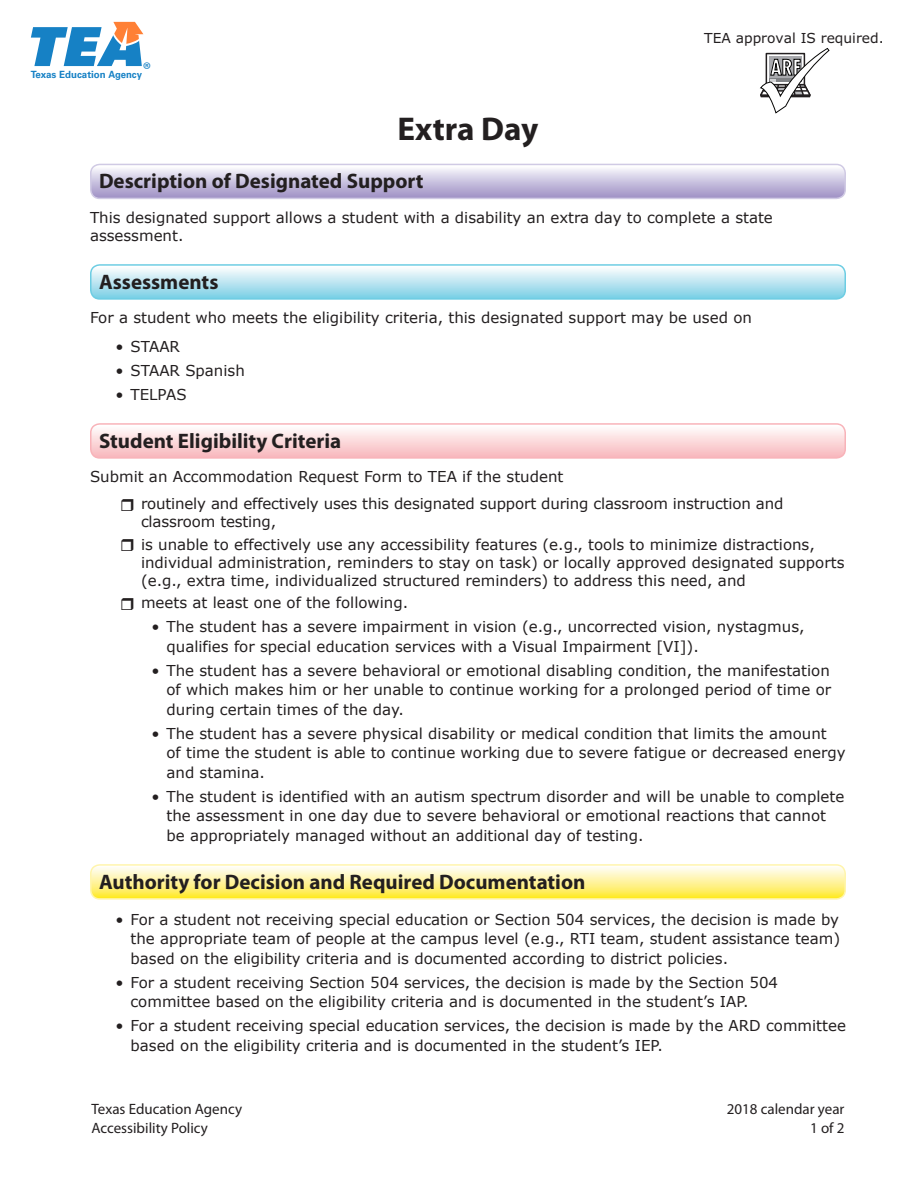
<style>
.page{position:relative;width:918px;height:1188px;background:#fff}
.page>*{position:absolute;margin:0;border:0;box-sizing:border-box;transform-origin:0 0}
.H1_Section_Heading{font:700 33px "Myriad Pro";color:#231f20}
.t1{font:700 21px "Myriad Pro";color:#231f20}
.t2{font:700 condensed 21px "Futura";color:#fff}
.Main_Body_Text{font:15px/19.5px "Verdana";color:#231f20}
.t3{font:15px "Myriad Pro";color:#231f20}
.t4{font:13.8px "Verdana";color:#231f20}
.t5{font:700 9.9px "Univers";color:#1681c5}
</style>
<div class="page">
<svg style="left:91px;top:164px;width:753px;height:33px;background:#ccc5e1"></svg>
<div style="left:90px;top:164px;width:756px;height:35px;border:2px solid #d0cae4;border-radius:9px"></div>
<svg style="left:93px;top:267px;width:750px;height:30px;background:#bee6f1"></svg>
<div style="left:90px;top:264px;width:756px;height:36px;border:2px solid #6dcde3;border-radius:9px"></div>
<svg style="left:93px;top:426px;width:750px;height:30px"></svg>
<div style="left:90px;top:423px;width:756px;height:36px;border:2px solid #f8b3b9;border-radius:9px"></div>
<svg style="left:93px;top:867px;width:750px;height:30px;background:#fef399"></svg>
<div style="left:90px;top:864px;width:756px;height:36px;border:2px solid #fff5ac;border-radius:9px"></div>
<svg style="left:31px;top:22px;width:112px;height:44px"></svg>
<svg style="left:760px;top:48px;width:70px;height:66px"></svg>
<p class="t5" style="left:31px;top:69px;width:122px">Texas Education Agency<sup>®</sup></p>
<p class="t4" style="left:704px;top:29px;width:181px">TEA approval IS required.</p>
<p class="t2" style="left:771px;top:54px;width:32px">ARF</p>
<h1 class="H1_Section_Heading" style="left:398px;top:111px;width:142px">Extra Day</h1>
<p class="t1" style="left:99px;top:170px;width:326px">Description of Designated Support</p>
<p class="Main_Body_Text" style="left:90px;top:208px;width:684px;line-height:18px">This designated support allows a student with a disability an extra day to complete a state assessment.</p>
<p class="t1" style="left:99px;top:270px;width:121px">Assessments</p>
<p class="Main_Body_Text" style="left:90px;top:308px;width:663px">For a student who meets the eligibility criteria, this designated support may be used on</p>
<p class="Main_Body_Text" style="left:116px;top:336px;width:66px">• STAAR</p>
<p class="Main_Body_Text" style="left:116px;top:360px;width:131px">• STAAR Spanish</p>
<p class="Main_Body_Text" style="left:116px;top:384px;width:73px">• TELPAS</p>
<p class="t1" style="left:99px;top:429px;width:244px">Student Eligibility Criteria</p>
<p class="Main_Body_Text" style="left:90px;top:467px;width:475px">Submit an Accommodation Request Form to TEA if the student</p>
<p class="Main_Body_Text" style="left:141px;top:495px;width:644px;line-height:18px">routinely and effectively uses this designated support during classroom instruction and classroom testing,</p>
<p class="Main_Body_Text" style="left:141px;top:535px;width:705px;line-height:18px">is unable to effectively use any accessibility features (e.g., tools to minimize distractions, individual administration, reminders to stay on task) or locally approved designated supports (e.g., extra time, individualized structured reminders) to address this need, and</p>
<p class="Main_Body_Text" style="left:141px;top:593px;width:269px">meets at least one of the following.</p>
<p class="Main_Body_Text" style="left:166px;top:617px;width:640px;text-indent:-15px">• The student has a severe impairment in vision (e.g., uncorrected vision, nystagmus, qualifies for special education services with a Visual Impairment [VI]).</p>
<p class="Main_Body_Text" style="left:166px;top:660px;width:666px;text-align:justify;text-indent:-15px">• The student has a severe behavioral or emotional disabling condition, the manifestation of which makes him or her unable to continue working for a prolonged period of time or during certain times of the day.</p>
<p class="Main_Body_Text" style="left:166px;top:723px;width:681px;text-indent:-15px">• The student has a severe physical disability or medical condition that limits the amount<br>of time the student is able to continue working due to severe fatigue or decreased energy and stamina.</p>
<p class="Main_Body_Text" style="left:166px;top:786px;width:679px;text-indent:-15px">• The student is identified with an autism spectrum disorder and will be unable to complete the assessment in one day due to severe behavioral or emotional reactions that cannot be appropriately managed without an additional day of testing.</p>
<p class="t1" style="left:99px;top:870px;width:488px">Authority for Decision and Required Documentation</p>
<p class="Main_Body_Text" style="left:130px;top:909px;width:711px;text-align:justify;text-indent:-15px">• For a student not receiving special education or Section 504 services, the decision is made by the appropriate team of people at the campus level (e.g., RTI team, student assistance team) based on the eligibility criteria and is documented according to district policies.</p>
<p class="Main_Body_Text" style="left:130px;top:972px;width:649px;text-indent:-15px">• For a student receiving Section 504 services, the decision is made by the Section 504 committee based on the eligibility criteria and is documented in the student’s IAP.</p>
<p class="Main_Body_Text" style="left:130px;top:1016px;width:717px;text-indent:-15px">• For a student receiving special education services, the decision is made by the ARD committee based on the eligibility criteria and is documented in the student’s IEP.</p>
<p class="t3" style="left:92px;top:1101px;width:152px">Texas Education Agency</p>
<p class="t3" style="left:727px;top:1101px;width:119px">2018 calendar year</p>
<p class="t3" style="left:92px;top:1120px;width:118px">Accessibility Policy</p>
<p class="t3" style="left:810px;top:1120px;width:36px">1 of 2</p>
</div>
